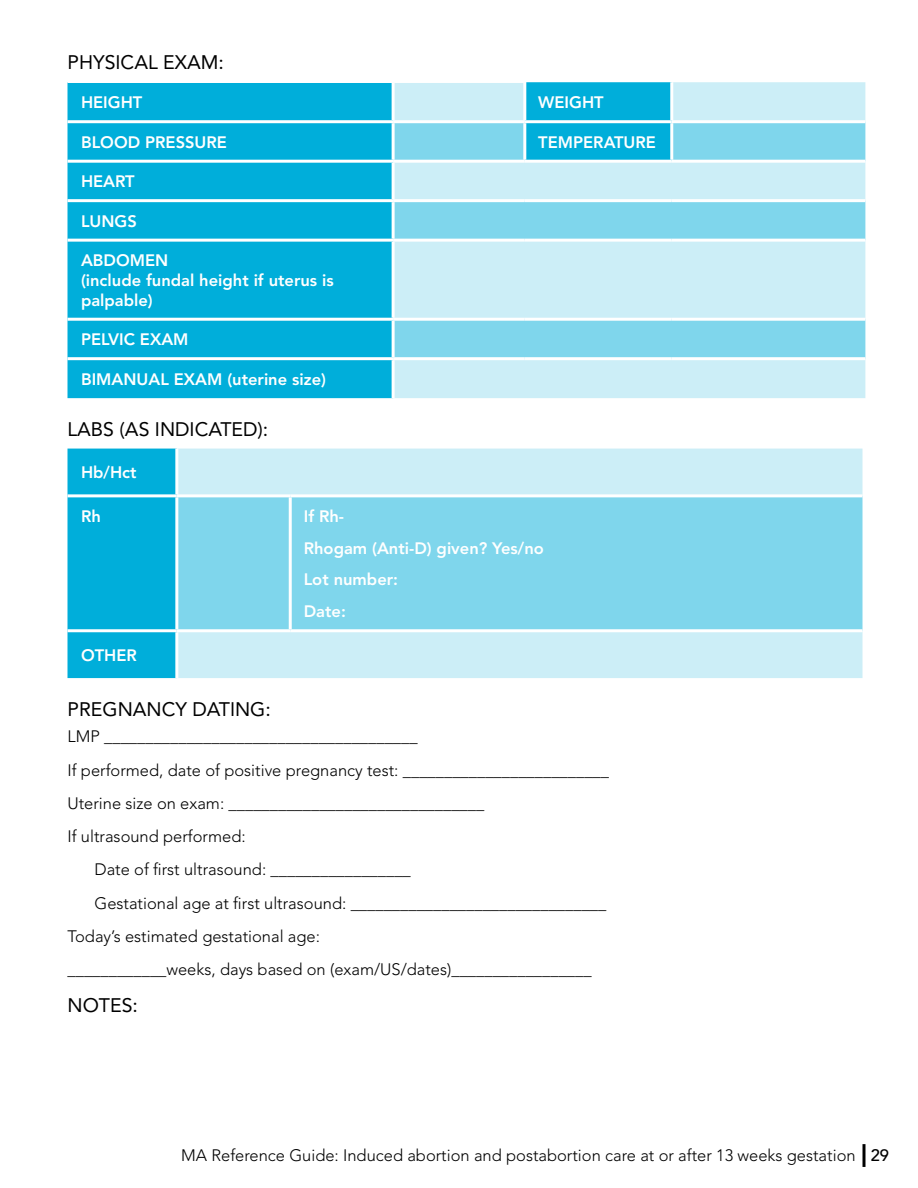
<style>
.page{position:relative;width:918px;height:1188px;background:#fff}
.page>*{position:absolute;margin:0;border:0;box-sizing:border-box;transform-origin:0 0}
.t1{font:19.5px "Avenir LT Std";color:#000}
.t2{font:300 16.5px "Avenir LT Std";color:#000}
.t3{font:800 16.5px/31.8px "Avenir LT Std";color:#fff}
.s1{font-weight:500}
</style>
<div class="page">
<svg style="left:862px;top:1144px;width:4px;height:23px"></svg>
<div style="left:68px;top:83px;width:324px;height:315px;background:#00aeda"></div>
<svg style="left:395px;top:82px;width:470px;height:316px;background:#ade4f2"></svg>
<svg style="left:395px;top:123px;width:470px;height:234px;background:#a0e0f0"></svg>
<hr style="left:393px;top:81px;width:133px;height:2px;background:#fff">
<hr style="left:523px;top:83px;width:3px;height:37px;background:#fff">
<hr style="left:68px;top:120px;width:325px;height:3px;background:#fff">
<hr style="left:393px;top:120px;width:132px;height:3px;background:#fff">
<hr style="left:523px;top:123px;width:3px;height:37px;background:#fff">
<hr style="left:68px;top:160px;width:325px;height:3px;background:#fff">
<hr style="left:393px;top:160px;width:132px;height:3px;background:#fff">
<hr style="left:525px;top:160px;width:147px;height:3px;background:#fff">
<hr style="left:672px;top:160px;width:193px;height:3px;background:#fff">
<hr style="left:68px;top:199px;width:325px;height:3px;background:#fff">
<hr style="left:393px;top:199px;width:132px;height:3px;background:#fff">
<hr style="left:525px;top:199px;width:147px;height:3px;background:#fff">
<hr style="left:672px;top:199px;width:193px;height:3px;background:#fff">
<hr style="left:68px;top:239px;width:325px;height:3px;background:#fff">
<hr style="left:393px;top:239px;width:132px;height:3px;background:#fff">
<hr style="left:525px;top:239px;width:147px;height:3px;background:#fff">
<hr style="left:672px;top:239px;width:193px;height:3px;background:#fff">
<hr style="left:68px;top:318px;width:325px;height:3px;background:#fff">
<hr style="left:393px;top:318px;width:132px;height:3px;background:#fff">
<hr style="left:525px;top:318px;width:147px;height:3px;background:#fff">
<hr style="left:672px;top:318px;width:193px;height:3px;background:#fff">
<hr style="left:68px;top:357px;width:325px;height:3px;background:#fff">
<hr style="left:393px;top:357px;width:132px;height:3px;background:#fff">
<hr style="left:525px;top:357px;width:147px;height:3px;background:#fff">
<hr style="left:672px;top:357px;width:193px;height:3px;background:#fff">
<hr style="left:670px;top:82px;width:3px;height:38px;background:#fff">
<hr style="left:525px;top:120px;width:147px;height:3px;background:#fff">
<hr style="left:672px;top:120px;width:193px;height:3px;background:#fff">
<hr style="left:670px;top:123px;width:3px;height:37px;background:#fff">
<div style="left:68px;top:449px;width:107px;height:229px;background:#00aeda"></div>
<div style="left:178px;top:449px;width:684px;height:229px;background:#cceef7"></div>
<div style="left:178px;top:497px;width:684px;height:132px;background:#7fd6ec"></div>
<hr style="left:68px;top:494px;width:109px;height:3px;background:#fff">
<hr style="left:177px;top:494px;width:113px;height:3px;background:#fff">
<hr style="left:290px;top:494px;width:572px;height:3px;background:#fff">
<hr style="left:289px;top:497px;width:3px;height:132px;background:#fff">
<hr style="left:68px;top:629px;width:109px;height:3px;background:#fff">
<hr style="left:177px;top:629px;width:113px;height:3px;background:#fff">
<hr style="left:290px;top:629px;width:572px;height:3px;background:#fff">
<p class="t1" style="left:68px;top:51px;width:158px">PHYSICAL EXAM:</p>
<p class="t3" style="left:81px;top:87px;width:63px">HEIGHT</p>
<p class="t3" style="left:538px;top:87px;width:67px">WEIGHT</p>
<p class="t3" style="left:81px;top:126px;width:148px">BLOOD PRESSURE</p>
<p class="t3" style="left:538px;top:126px;width:119px">TEMPERATURE</p>
<p class="t3" style="left:81px;top:166px;width:55px">HEART</p>
<p class="t3" style="left:81px;top:205px;width:57px">LUNGS</p>
<p class="t3" style="left:81px;top:251px;width:254px;line-height:19.8px">ABDOMEN<br>(include fundal height if uterus is palpable)</p>
<p class="t3" style="left:81px;top:324px;width:109px">PELVIC EXAM</p>
<p class="t3" style="left:81px;top:363px;width:247px">BIMANUAL EXAM (uterine size)</p>
<p class="t1" style="left:68px;top:418px;width:202px">LABS (AS INDICATED):</p>
<p class="t3" style="left:81px;top:457px;width:57px">Hb/Hct</p>
<p class="t3" style="left:81px;top:500px;width:21px">Rh</p>
<p class="t3" style="left:304px;top:500px;width:242px">If Rh-<br>Rhogam (Anti-D) given? Yes/no<br>Lot number:<br>Date:</p>
<p class="t3" style="left:81px;top:639px;width:57px">OTHER</p>
<p class="t1" style="left:68px;top:698px;width:205px">PREGNANCY DATING:</p>
<p class="t2" style="left:68px;top:727px;width:352px">LMP ______________________________________</p>
<p class="t2" style="left:68px;top:760px;width:543px">If performed, date of positive pregnancy test: _________________________</p>
<p class="t2" style="left:68px;top:793px;width:418px">Uterine size on exam: _______________________________</p>
<p class="t2" style="left:68px;top:827px;width:180px">If ultrasound performed:</p>
<p class="t2" style="left:95px;top:860px;width:318px">Date of first ultrasound: _________________</p>
<p class="t2" style="left:95px;top:893px;width:513px">Gestational age at first ultrasound: _______________________________</p>
<p class="t2" style="left:68px;top:927px;width:254px">Today’s estimated gestational age:</p>
<p class="t2" style="left:68px;top:960px;width:526px">____________weeks, days based on (exam/US/dates)_________________</p>
<p class="t1" style="left:68px;top:994px;width:72px">NOTES:</p>
<p class="t2" style="left:181px;top:1145px;width:709px">MA Reference Guide: Induced abortion and postabortion care at or after 13 weeks gestation <span class="s1">29</span></p>
</div>
